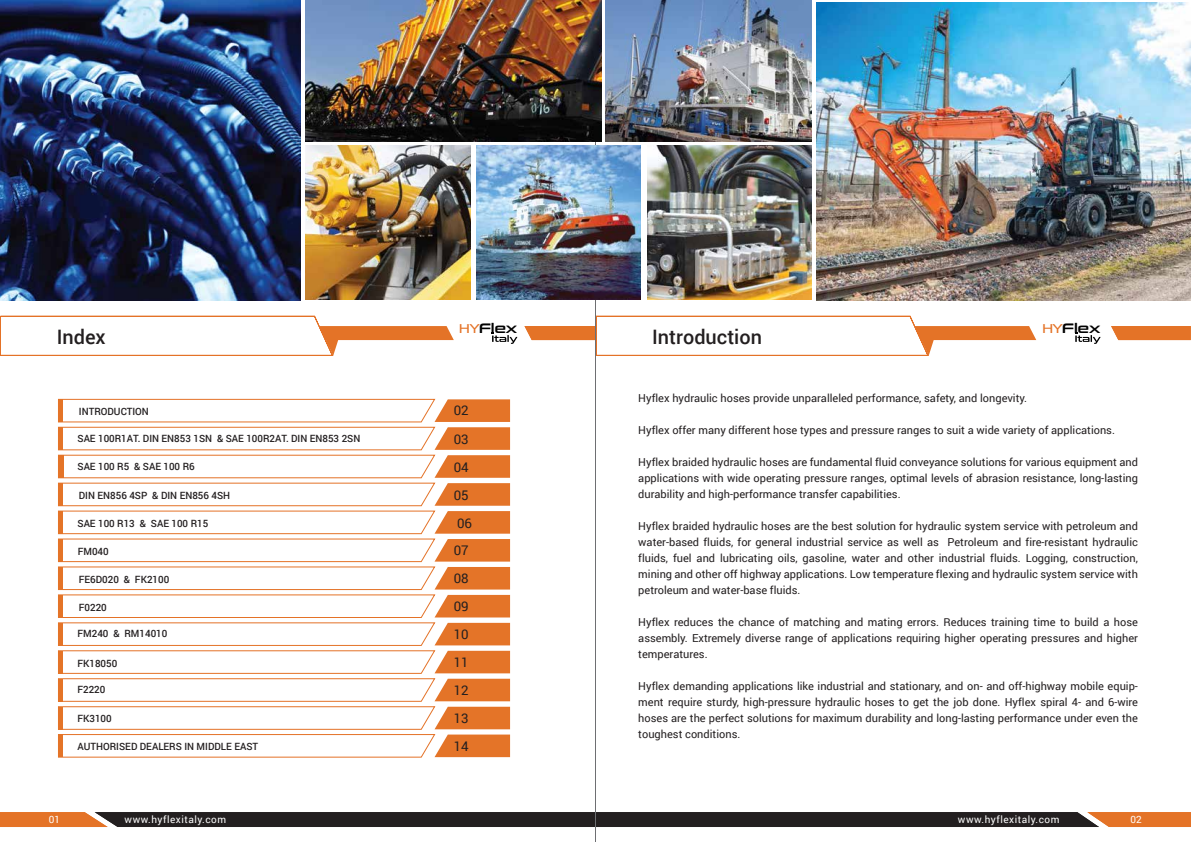
<style>
.page{position:relative;width:1191px;height:842px;background:#fff}
.page>*{position:absolute;margin:0;border:0;box-sizing:border-box;transform-origin:0 0}
.t1{font:500 19.9px "Roboto";color:#231f20}
.t2{font:13.6px "Conthrax Sb";color:#010101;scale:1.05 1}
.t3{font:13.3px/27.9px "Roboto";color:#231f20}
.t4{font:11px/16px "Roboto";color:#231f20;text-align:justify}
.t5{font:500 10px "Roboto";color:#231f20}
.t6{font:10px "Roboto";letter-spacing:.05em;color:#fff}
.s1{font-family:"Gautami";color:#e47327}
</style>
<div class="page">
<svg style="left:0;top:315px;width:454px;height:41px"></svg>
<svg style="left:1111px;top:326px;width:79px;height:14px"></svg>
<svg style="left:524px;top:315px;width:512px;height:41px"></svg>
<svg style="left:0;top:812px;width:1191px;height:15px;background:#453024"></svg>
<hr style="left:595px;top:0;width:1px;height:842px;background:#6e6f72">
<img style="left:0;top:0;width:301px;height:300px">
<img style="left:816px;top:2px;width:375px;height:298px">
<img style="left:305px;top:146px;width:165px;height:154px">
<img style="left:476px;top:146px;width:164px;height:154px">
<img style="left:647px;top:146px;width:164px;height:154px">
<img style="left:305px;top:0;width:296px;height:142px">
<img style="left:605px;top:0;width:206px;height:142px">
<svg style="left:492px;top:333px;width:25px;height:11px"></svg>
<svg style="left:1075px;top:333px;width:25px;height:11px"></svg>
<svg style="left:58px;top:398px;width:452px;height:360px"></svg>
<div style="left:58px;top:399px;width:5px;height:23px;background:#e47428"></div>
<div style="left:58px;top:427px;width:5px;height:23px;background:#e47428"></div>
<div style="left:58px;top:455px;width:5px;height:23px;background:#e47428"></div>
<div style="left:58px;top:483px;width:5px;height:23px;background:#e47428"></div>
<div style="left:58px;top:511px;width:5px;height:22px;background:#e47428"></div>
<div style="left:58px;top:539px;width:5px;height:23px;background:#e47428"></div>
<div style="left:58px;top:567px;width:5px;height:22px;background:#e47428"></div>
<div style="left:58px;top:623px;width:5px;height:22px;background:#e47428"></div>
<div style="left:58px;top:595px;width:5px;height:22px;background:#e47428"></div>
<div style="left:58px;top:651px;width:5px;height:22px;background:#e47428"></div>
<div style="left:58px;top:679px;width:5px;height:22px;background:#e47428"></div>
<p class="t2" style="left:459px;top:318px;width:57px"><span class="s1">HY</span>Flex</p>
<p class="t2" style="left:1042px;top:318px;width:57px"><span class="s1">HY</span>Flex</p>
<h1 class="t1" style="left:57px;top:322px;width:50px">Index</h1>
<h1 class="t1" style="left:652px;top:322px;width:111px">Introduction</h1>
<p class="t5" style="left:79px;top:404px;width:71px">INTRODUCTION</p>
<p class="t5" style="left:77px;top:432px;width:284px">SAE 100R1AT. DIN EN853 1SN &amp; SAE 100R2AT. DIN EN853 2SN</p>
<p class="t5" style="left:77px;top:459px;width:119px">SAE 100 R5 &amp; SAE 100 R6</p>
<p class="t5" style="left:79px;top:489px;width:153px">DIN EN856 4SP &amp; DIN EN856 4SH</p>
<p class="t5" style="left:77px;top:517px;width:132px">SAE 100 R13 &amp; SAE 100 R15</p>
<p class="t5" style="left:78px;top:544px;width:32px">FM040</p>
<p class="t5" style="left:79px;top:572px;width:92px">FE6D020 &amp; FK2100</p>
<p class="t5" style="left:79px;top:600px;width:29px">F0220</p>
<p class="t5" style="left:77px;top:627px;width:91px">FM240 &amp; RM14010</p>
<p class="t5" style="left:77px;top:656px;width:41px">FK18050</p>
<p class="t5" style="left:77px;top:683px;width:29px">F2220</p>
<p class="t5" style="left:77px;top:711px;width:36px">FK3100</p>
<p class="t5" style="left:77px;top:739px;width:182px">AUTHORISED DEALERS IN MIDDLE EAST</p>
<p class="t3" style="left:454px;top:395px;width:16px;line-height:29.2px">02<br>03</p>
<p class="t3" style="left:454px;top:453px;width:20px">04<br>05<br>06<br>07<br>08<br>09<br>10<br>11<br>12<br>13<br>14</p>
<p class="t4" style="left:638px;top:389px;width:390px">Hyflex hydraulic hoses provide unparalleled performance, safety, and longevity.</p>
<p class="t4" style="left:638px;top:421px;width:478px">Hyflex offer many different hose types and pressure ranges to suit a wide variety of applications.</p>
<p class="t4" style="left:638px;top:453px;width:501px">Hyflex braided hydraulic hoses are fundamental fluid conveyance solutions for various equipment and applications with wide operating pressure ranges, optimal levels of abrasion resistance, long-lasting durability and high-performance transfer capabilities.</p>
<p class="t4" style="left:638px;top:517px;width:501px">Hyflex braided hydraulic hoses are the best solution for hydraulic system service with petroleum and water-based fluids, for general industrial service as well as Petroleum and fire-resistant hydraulic fluids, fuel and lubricating oils, gasoline, water and other industrial fluids. Logging, construction, mining and other off highway applications. Low temperature flexing and hydraulic system service with petroleum and water-base fluids.</p>
<p class="t4" style="left:638px;top:613px;width:501px">Hyflex reduces the chance of matching and mating errors. Reduces training time to build a hose assembly. Extremely diverse range of applications requiring higher operating pressures and higher temperatures.</p>
<p class="t4" style="left:638px;top:677px;width:501px">Hyflex demanding applications like industrial and stationary, and on- and off-highway mobile equip&shy;ment require sturdy, high-pressure hydraulic hoses to get the job done. Hyflex spiral 4- and 6-wire hoses are the perfect solutions for maximum durability and long-lasting performance under even the toughest conditions.</p>
<p class="t6" style="left:49px;top:812px;width:13px">01</p>
<p class="t6" style="left:125px;top:812px;width:103px">www.hyflexitaly.com</p>
<p class="t6" style="left:958px;top:812px;width:103px">www.hyflexitaly.com</p>
<p class="t6" style="left:1130px;top:812px;width:13px">02</p>
</div>
